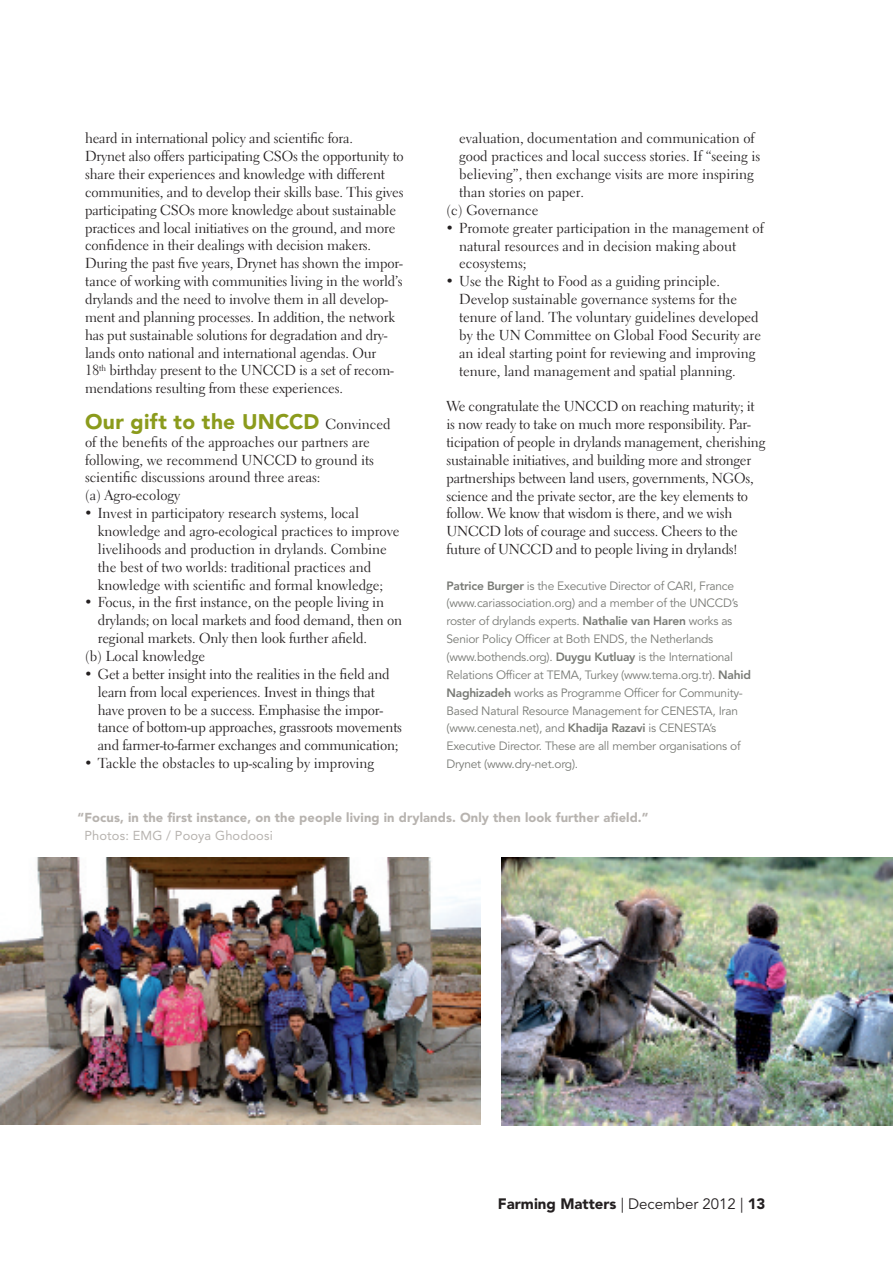
<style>
.page{position:relative;width:893px;height:1263px;background:#fff}
.page>*{position:absolute;margin:0;border:0;box-sizing:border-box;transform-origin:0 0}
.t1{font:900 21px "Avenir LT Std";letter-spacing:.015em;color:#8b9b1c}
.t2{font:900 15px "Avenir LT Std";color:#231f20}
.t3{font:14.4px/17.9px "Electra LT Std";letter-spacing:-.01em;color:#231f20}
.t4{font:900 12.9px "Avenir LT Std";letter-spacing:.01em;color:#b7b3af}
.t5{font:12.9px "Avenir LT Std";letter-spacing:.01em;color:#b7b3af}
.t6{font:12px/17.9px "Avenir LT Std";letter-spacing:-.02em;color:#787a75}
.s1{font-family:"Electra LT Std";font-weight:400;font-size:14.4px;color:#231f20}
.s2{font-weight:800}
.s3{font-weight:400}
</style>
<div class="page">
<img style="left:502px;top:857px;width:391px;height:268px">
<img style="left:0;top:857px;width:480px;height:268px">
<p class="t3" style="left:85px;top:129px;width:320px">heard in international policy and scientific fora.<br>Drynet also offers participating CSOs the opportunity to share their experiences and knowledge with different communities, and to develop their skills base. This gives participating CSOs more knowledge about sustainable practices and local initiatives on the ground, and more confidence in their dealings with decision makers.<br>During the past five years, Drynet has shown the impor&shy;tance of working with communities living in the world’s drylands and the need to involve them in all develop&shy;ment and planning processes. In addition, the network has put sustainable solutions for degradation and dry&shy;lands onto national and international agendas. Our<br>18<sup>th</sup> birthday present to the UNCCD is a set of recom&shy;mendations resulting from these experiences.</p>
<h1 class="t1" style="left:85px;top:409px;width:307px">Our gift to the UNCCD <span class="s1">Convinced</span></h1>
<p class="t3" style="left:85px;top:433px;width:290px">of the benefits of the approaches our partners are following, we recommend UNCCD to ground its scientific discussions around three areas:<br>(a) Agro-ecology</p>
<p class="t3" style="left:98px;top:504px;width:303px;text-indent:-13px">• Invest in participatory research systems, local knowledge and agro-ecological practices to improve livelihoods and production in drylands. Combine the best of two worlds: traditional practices and knowledge with scientific and formal knowledge;</p>
<p class="t3" style="left:85px;top:594px;width:300px">• Focus, in the first instance, on the people living in</p>
<p class="t3" style="left:98px;top:611px;width:306px">drylands; on local markets and food demand, then on</p>
<p class="t3" style="left:98px;top:629px;width:271px">regional markets. Only then look further afield.</p>
<p class="t3" style="left:85px;top:647px;width:122px">(b) Local knowledge</p>
<p class="t3" style="left:98px;top:665px;width:306px;text-indent:-13px">• Get a better insight into the realities in the field and learn from local experiences. Invest in things that have proven to be a success. Emphasise the impor&shy;tance of bottom-up approaches, grassroots movements and farmer-to-farmer exchanges and communication;</p>
<p class="t3" style="left:85px;top:754px;width:291px">• Tackle the obstacles to up-scaling by improving</p>
<p class="t3" style="left:459px;top:130px;width:297px">evaluation, documentation and communication of</p>
<p class="t3" style="left:459px;top:147px;width:303px">good practices and local success stories. If “seeing is</p>
<p class="t3" style="left:459px;top:165px;width:296px">believing”, then exchange visits are more inspiring</p>
<p class="t3" style="left:459px;top:183px;width:126px">than stories on paper.</p>
<p class="t3" style="left:446px;top:201px;width:93px">(c) Governance</p>
<p class="t3" style="left:459px;top:219px;width:306px;text-indent:-13px">• Promote greater participation in the management of natural resources and in decision making about ecosystems;</p>
<p class="t3" style="left:459px;top:272px;width:303px;text-indent:-13px">• Use the Right to Food as a guiding principle.<br>Develop sustainable governance systems for the tenure of land. The voluntary guidelines developed by the UN Committee on Global Food Security are an ideal starting point for reviewing and improving tenure, land management and spatial planning.</p>
<p class="t3" style="left:446px;top:397px;width:320px">We congratulate the UNCCD on reaching maturity; it is now ready to take on much more responsibility. Par&shy;ticipation of people in drylands management, cherishing sustainable initiatives, and building more and stronger partnerships between land users, governments, NGOs, science and the private sector, are the key elements to follow. We know that wisdom is there, and we wish UNCCD lots of courage and success. Cheers to the future of UNCCD and to people living in drylands!</p>
<p class="t6" style="left:446px;top:577px;width:306px"><span class="s2">Patrice Burger</span> is the Executive Director of CARI, France (www.cariassociation.org) and a member of the UNCCD’s roster of drylands experts. <span class="s2">Nathalie van Haren</span> works as Senior Policy Officer at Both ENDS, the Netherlands (www.bothends.org). <span class="s2">Duygu Kutluay</span> is the International Relations Officer at TEMA, Turkey (www.tema.org.tr). <span class="s2">Nahid Naghizadeh</span> works as Programme Officer for Community-Based Natural Resource Management for CENESTA, Iran (www.cenesta.net), and <span class="s2">Khadija Razavi</span> is CENESTA’s Executive Director. These are all member organisations of Drynet (www.dry-net.org).</p>
<p class="t4" style="left:78px;top:809px;width:572px">“Focus, in the first instance, on the people living in drylands. Only then look further afield.”</p>
<p class="t5" style="left:84px;top:827px;width:190px">Photos: EMG / Pooya Ghodoosi</p>
<p class="t2" style="left:498px;top:1195px;width:269px">Farming Matters <span class="s3">| December 2012 |</span> 13</p>
</div>
